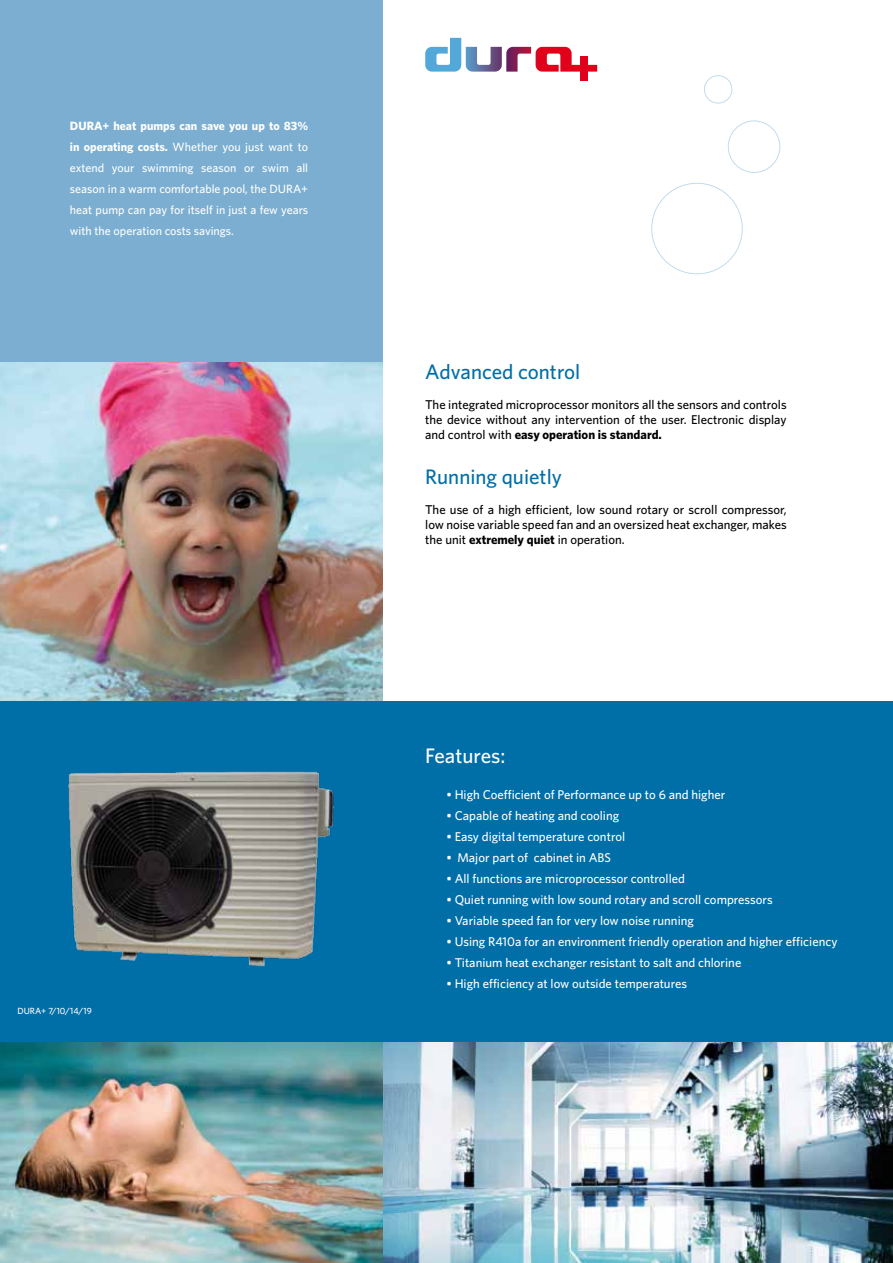
<style>
.page{position:relative;width:893px;height:1263px;background:#fff}
.page>*{position:absolute;margin:0;border:0;box-sizing:border-box;transform-origin:0 0}
.t1{font:500 21px "Whitney";color:#006ea7}
.t2{font:500 21px "Whitney";color:#fff}
.t3{font:500 12.75px "Whitney";color:#fff}
.t4{font:500 12.75px/15px "Whitney";color:#000;text-align:justify}
.t5{font:500 12px/21px "Whitney";color:#fff;text-align:justify}
.t6{font:500 9px "Whitney";color:#fff}
.s1{font-weight:700}
</style>
<div class="page">
<img style="left:0;top:361px;width:383px;height:341px">
<img style="left:383px;top:1042px;width:510px;height:221px">
<img style="left:0;top:1042px;width:383px;height:221px">
<div style="left:0;top:702px;width:893px;height:340px;background:#006ea7"></div>
<div style="left:0;top:0;width:383px;height:361px;background:#7baed0"></div>
<div style="left:728px;top:121px;width:52px;height:52px;border:1px solid #006ea7;border-radius:50%"></div>
<div style="left:704px;top:75px;width:28px;height:28px;border:1px solid #006ea7;border-radius:50%"></div>
<img style="left:68px;top:771px;width:266px;height:196px">
<div style="left:581px;top:56px;width:7px;height:24px;background:#e2001a"></div>
<svg style="left:425px;top:38px;width:172px;height:34px"></svg>
<p class="t5" style="left:70px;top:115px;width:240px"><span class="s1">DURA+ heat pumps can save you up to 83% in operating costs.</span> Whether you just want to extend your swimming season or swim all season in a warm comfortable pool, the DURA+ heat pump can pay for itself in just a few years with the operation costs savings.</p>
<p class="t6" style="left:17px;top:1006px;width:76px">DURA+ 7/10/14/19</p>
<h1 class="t1" style="left:425px;top:359px;width:157px">Advanced control</h1>
<p class="t4" style="left:425px;top:397px;width:363px">The integrated microprocessor monitors all the sensors and controls the device without any intervention of the user. Electronic display and control with <span class="s1">easy operation is standard.</span></p>
<h1 class="t1" style="left:425px;top:464px;width:138px">Running quietly</h1>
<p class="t4" style="left:425px;top:502px;width:363px">The use of a high efficient, low sound rotary or scroll compressor, low noise variable speed fan and an oversized heat exchanger, makes the unit <span class="s1">extremely quiet</span> in operation.</p>
<h1 class="t2" style="left:425px;top:743px;width:82px">Features:</h1>
<p class="t3" style="left:446px;top:786px;width:280px">• High Coefficient of Performance up to 6 and higher</p>
<p class="t3" style="left:446px;top:807px;width:174px">• Capable of heating and cooling</p>
<p class="t3" style="left:446px;top:828px;width:180px">• Easy digital temperature control</p>
<p class="t3" style="left:446px;top:849px;width:166px">• Major part of cabinet in ABS</p>
<p class="t3" style="left:446px;top:870px;width:240px">• All functions are microprocessor controlled</p>
<p class="t3" style="left:446px;top:891px;width:328px">• Quiet running with low sound rotary and scroll compressors</p>
<p class="t3" style="left:446px;top:912px;width:249px">• Variable speed fan for very low noise running</p>
<p class="t3" style="left:446px;top:933px;width:393px">• Using R410a for an environment friendly operation and higher efficiency</p>
<p class="t3" style="left:446px;top:954px;width:296px">• Titanium heat exchanger resistant to salt and chlorine</p>
<p class="t3" style="left:446px;top:975px;width:242px">• High efficiency at low outside temperatures</p>
</div>
